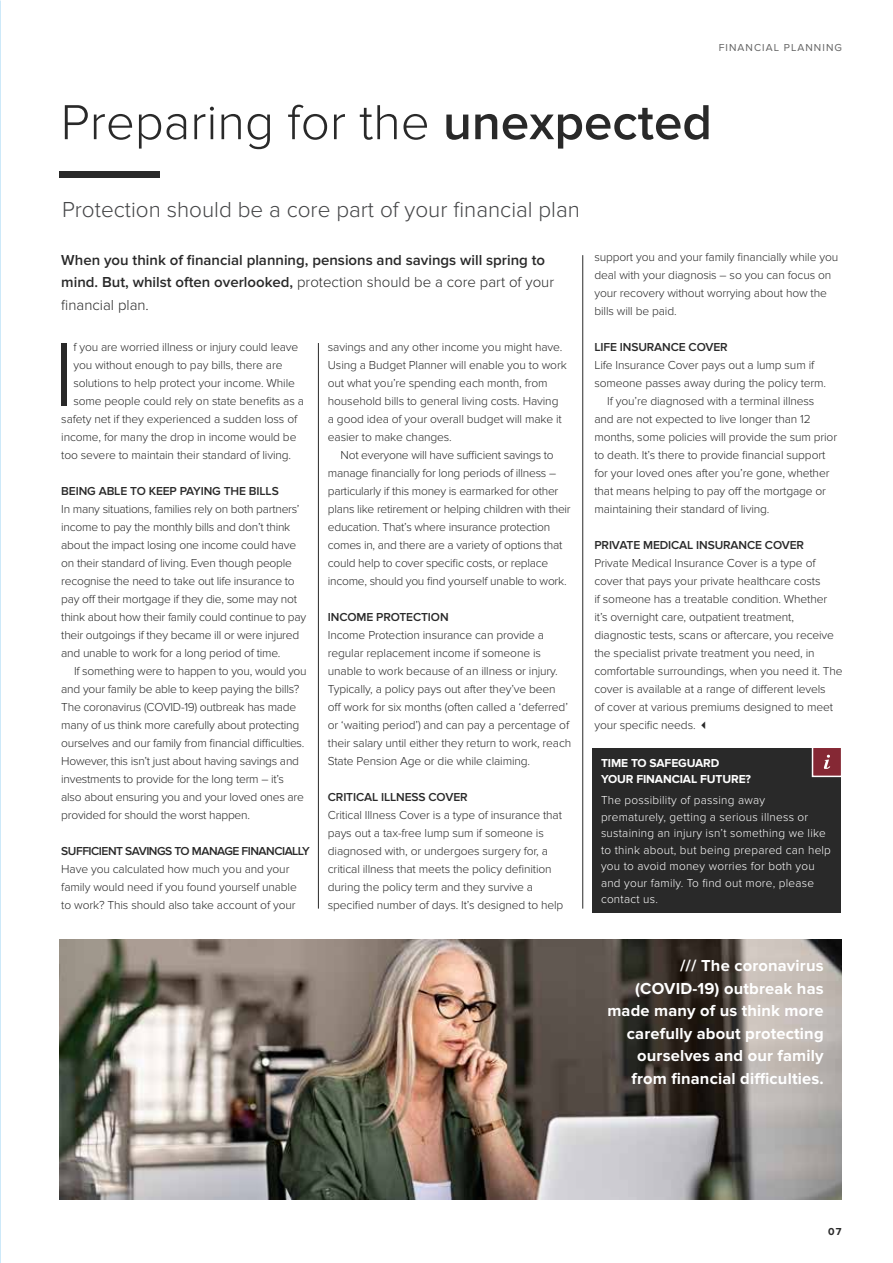
<style>
.page{position:relative;width:893px;height:1263px;background:#fff}
.page>*{position:absolute;margin:0;border:0;box-sizing:border-box;transform-origin:0 0}
.t1{font:300 93px "Proxima Nova";color:#292929}
.t2{font:300 51px "Proxima Nova";color:#292929}
.t3{font:300 22.5px "Proxima Nova";color:#444547}
.t4{font:700 16.5px/22.5px "Proxima Nova";letter-spacing:.01em;color:#fff;text-align:right}
.t5{font:600 15px/22.5px "Proxima Nova";color:#292929}
.t6{font:300 12px/18px "Proxima Nova";letter-spacing:-.01em;color:#292929}
.t7{font:300 12px/16.5px "Proxima Nova";letter-spacing:.02em;color:#fff}
.t8{font:600 12px "Proxima Nova";letter-spacing:-.01em;color:#292929}
.t9{font:600 12px "Proxima Nova";letter-spacing:-.04em;color:#292929}
.t10{font:700 12px/16.5px "Proxima Nova";letter-spacing:-.01em;color:#fff}
.t11{font:10.5px "Proxima Nova";letter-spacing:.1em;color:#636363}
.t12{font:700 10.5px "Proxima Nova";color:#292929}
.s1{font-weight:600}
.s2{font-weight:300}
</style>
<div class="page">
<img style="left:60px;top:940px;width:782px;height:259px">
<img style="left:0;top:0;width:1px;height:1263px">
<div style="left:592px;top:748px;width:249px;height:164px;background:#292929"></div>
<div style="left:812px;top:746px;width:30px;height:31px;background:#852834;border:2px solid #fff"></div>
<svg style="left:824px;top:755px;width:6px;height:14px"></svg>
<hr style="left:318px;top:343px;width:1px;height:566px;background:#292929">
<hr style="left:582px;top:255px;width:1px;height:654px;background:#292929">
<div style="left:60px;top:171px;width:100px;height:7px;background:#292929"></div>
<p class="t11" style="left:719px;top:41px;width:125px">FINANCIAL PLANNING</p>
<h2 class="t2" style="left:61px;top:93px;width:653px">Preparing for the <span class="s1">unexpected</span></h2>
<h3 class="t3" style="left:62px;top:196px;width:519px">Protection should be a core part of your financial plan</h3>
<p class="t5" style="left:61px;top:249px;width:494px">When you think of financial planning, pensions and savings will spring to mind. But, whilst often overlooked, <span class="s2">protection should be a core part of your financial plan.</span></p>
<h1 class="t1" style="left:54px;top:321px;width:22px">I</h1>
<p class="t6" style="left:73px;top:338px;width:227px">f you are worried illness or injury could leave</p>
<p class="t6" style="left:328px;top:338px;width:240px">savings and any other income you might have.<br>Using a Budget Planner will enable you to work out what you’re spending each month, from household bills to general living costs. Having a good idea of your overall budget will make it easier to make changes.</p>
<p class="t6" style="left:328px;top:446px;width:244px;text-indent:13px">Not everyone will have sufficient savings to manage financially for long periods of illness – particularly if this money is earmarked for other plans like retirement or helping children with their education. That’s where insurance protection comes in, and there are a variety of options that could help to cover specific costs, or replace income, should you find yourself unable to work.</p>
<p class="t8" style="left:328px;top:610px;width:122px">INCOME PROTECTION</p>
<p class="t6" style="left:328px;top:626px;width:245px">Income Protection insurance can provide a regular replacement income if someone is unable to work because of an illness or injury.<br>Typically, a policy pays out after they’ve been off work for six months (often called a ‘deferred’ or ‘waiting period’) and can pay a percentage of their salary until either they return to work, reach State Pension Age or die while claiming.</p>
<p class="t8" style="left:328px;top:790px;width:141px">CRITICAL ILLNESS COVER</p>
<p class="t6" style="left:328px;top:806px;width:237px">Critical Illness Cover is a type of insurance that pays out a tax-free lump sum if someone is diagnosed with, or undergoes surgery for, a critical illness that meets the policy definition during the policy term and they survive a specified number of days. It’s designed to help</p>
<p class="t6" style="left:73px;top:356px;width:211px">you without enough to pay bills, there are</p>
<p class="t6" style="left:73px;top:374px;width:223px">solutions to help protect your income. While</p>
<p class="t6" style="left:73px;top:392px;width:232px">some people could rely on state benefits as a</p>
<p class="t6" style="left:61px;top:410px;width:237px">safety net if they experienced a sudden loss of</p>
<p class="t6" style="left:61px;top:428px;width:237px">income, for many the drop in income would be</p>
<p class="t6" style="left:61px;top:446px;width:231px">too severe to maintain their standard of living.</p>
<p class="t8" style="left:61px;top:484px;width:219px">BEING ABLE TO KEEP PAYING THE BILLS</p>
<p class="t6" style="left:61px;top:500px;width:247px">In many situations, families rely on both partners’ income to pay the monthly bills and don’t think about the impact losing one income could have on their standard of living. Even though people recognise the need to take out life insurance to pay off their mortgage if they die, some may not think about how their family could continue to pay their outgoings if they became ill or were injured and unable to work for a long period of time.</p>
<p class="t6" style="left:61px;top:662px;width:247px;text-indent:13px">If something were to happen to you, would you and your family be able to keep paying the bills?<br>The coronavirus (COVID-19) outbreak has made many of us think more carefully about protecting ourselves and our family from financial difficulties.<br>However, this isn’t just about having savings and investments to provide for the long term – it’s also about ensuring you and your loved ones are provided for should the worst happen.</p>
<p class="t9" style="left:61px;top:844px;width:250px">SUFFICIENT SAVINGS TO MANAGE FINANCIALLY</p>
<p class="t6" style="left:61px;top:860px;width:237px">Have you calculated how much you and your family would need if you found yourself unable to work? This should also take account of your</p>
<p class="t6" style="left:594px;top:248px;width:245px">support you and your family financially while you deal with your diagnosis – so you can focus on your recovery without worrying about how the bills will be paid.</p>
<p class="t8" style="left:594px;top:340px;width:135px">LIFE INSURANCE COVER</p>
<p class="t6" style="left:594px;top:356px;width:221px">Life Insurance Cover pays out a lump sum if</p>
<p class="t6" style="left:594px;top:374px;width:233px">someone passes away during the policy term.</p>
<p class="t6" style="left:607px;top:392px;width:209px">If you’re diagnosed with a terminal illness</p>
<p class="t6" style="left:594px;top:410px;width:218px">and are not expected to live longer than 12</p>
<p class="t6" style="left:594px;top:428px;width:244px">months, some policies will provide the sum prior</p>
<p class="t6" style="left:594px;top:446px;width:232px">to death. It’s there to provide financial support</p>
<p class="t6" style="left:594px;top:464px;width:237px">for your loved ones after you’re gone, whether</p>
<p class="t6" style="left:594px;top:482px;width:233px">that means helping to pay off the mortgage or</p>
<p class="t6" style="left:594px;top:500px;width:177px">maintaining their standard of living.</p>
<p class="t8" style="left:594px;top:538px;width:211px">PRIVATE MEDICAL INSURANCE COVER</p>
<p class="t6" style="left:594px;top:554px;width:250px">Private Medical Insurance Cover is a type of cover that pays your private healthcare costs<br>if someone has a treatable condition. Whether it’s overnight care, outpatient treatment, diagnostic tests, scans or aftercare, you receive the specialist private treatment you need, in comfortable surroundings, when you need it. The cover is available at a range of different levels<br>of cover at various premiums designed to meet your specific needs. ✓</p>
<p class="t10" style="left:601px;top:755px;width:152px">TIME TO SAFEGUARD<br>YOUR FINANCIAL FUTURE?</p>
<p class="t7" style="left:601px;top:792px;width:231px">The possibility of passing away prematurely, getting a serious illness or sustaining an injury isn’t something we like to think about, but being prepared can help you to avoid money worries for both you and your family. To find out more, please contact us.</p>
<h3 class="t4" style="left:607px;top:955px;width:218px">/// The coronavirus (COVID-19) outbreak has made many of us think more carefully about protecting ourselves and our family from financial difficulties.</h3>
<p class="t12" style="left:828px;top:1225px;width:15px">07</p>
</div>
